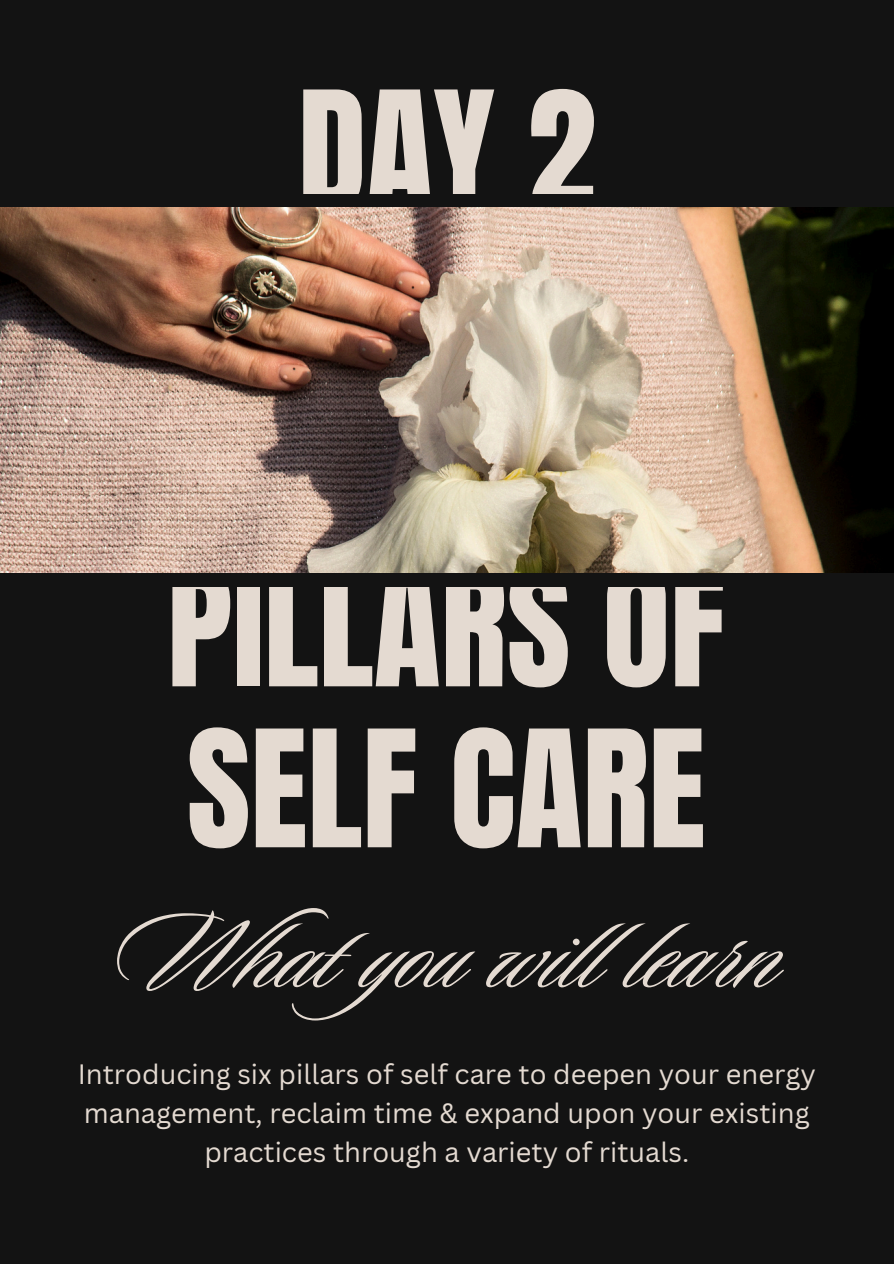
<style>
.page{position:relative;width:894px;height:1264px;background:#fff}
.page>*{position:absolute;margin:0;border:0;box-sizing:border-box;transform-origin:0 0}
.t1{font:138.15px/160.9px "Anton";color:#e4dad1}
.t2{font:118.95px "Sloop Script Pro";color:#e4dad1}
.t3{font:27.3px/39px "Canva Sans";color:#e4dad1;text-align:center}
</style>
<div class="page">
<div style="left:0;top:0;width:893px;height:1263px;background:#131313"></div>
<img style="left:0;top:208px;width:893px;height:364px">
<h1 class="t1" style="left:298px;top:72px;width:299px">DAY 2</h1>
<p class="t1" style="left:167px;top:550px;width:559px">PILLARS OF<br>SELF CARE</p>
<p class="t2" style="left:113px;top:891px;width:669px">What you will learn</p>
<h2 class="t3" style="left:78px;top:1053px;width:739px">Introducing six pillars of self care to deepen your energy management, reclaim time &amp; expand upon your existing practices through a variety of rituals.</h2>
</div>
